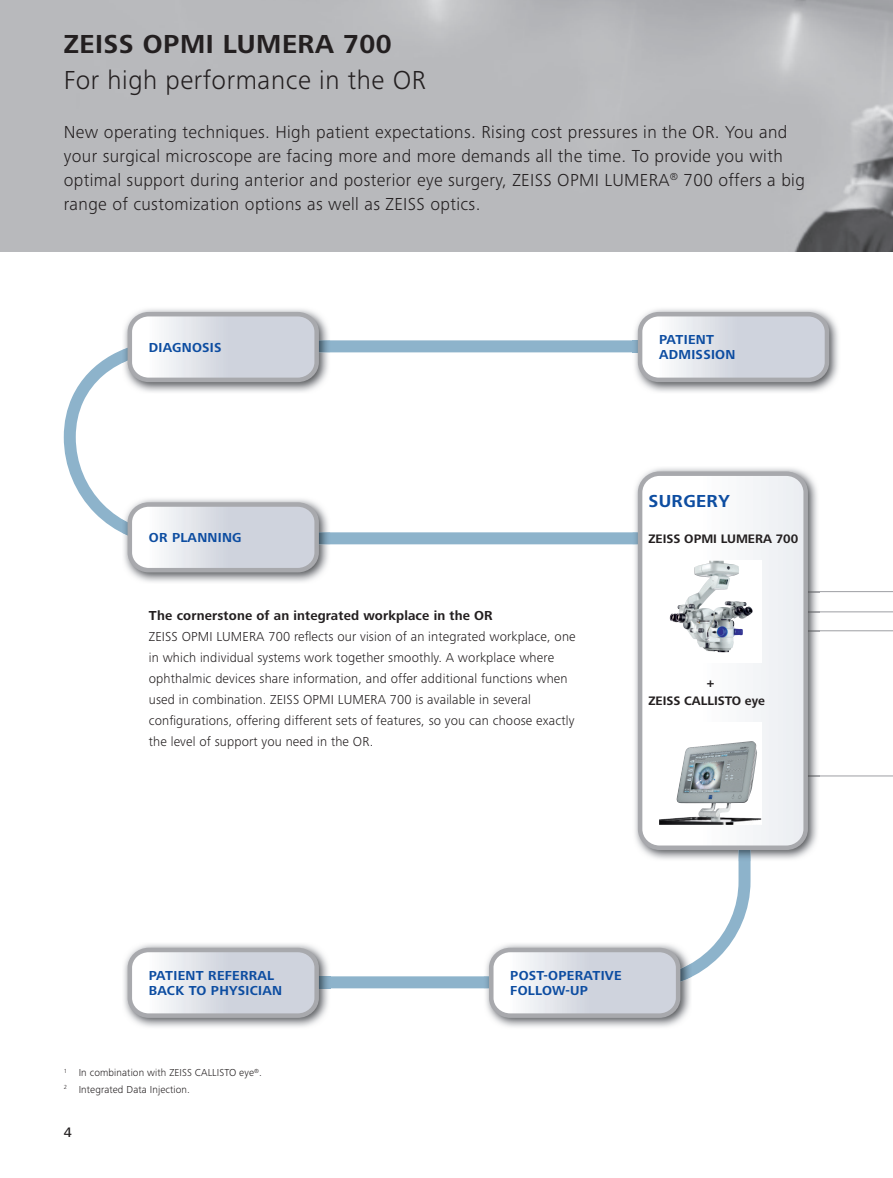
<style>
.page{position:relative;width:893px;height:1178px;background:#fff}
.page>*{position:absolute;margin:0;border:0;box-sizing:border-box;transform-origin:0 0}
.t1{font:300 27px "Zeiss Frutiger Next Pro";letter-spacing:.02em;color:#231f20}
.t2{font:700 27px "Zeiss Frutiger Next Pro";letter-spacing:.02em;color:#231f20}
.t3{font:300 18px/24px "Zeiss Frutiger Next Pro";letter-spacing:.02em;color:#231f20}
.t4{font:700 18px "Zeiss Frutiger Next Pro";letter-spacing:.02em;color:#0d4da1}
.t5{font:500 14.25px "Zeiss Frutiger Next Pro";color:#231f20}
.t6{font:300 13.5px/21px "Zeiss Frutiger Next Pro";letter-spacing:.01em;color:#231f20}
.t7{font:700 13.5px/15px "Zeiss Frutiger Next Pro";letter-spacing:.02em;color:#0d4da1}
.t8{font:700 13.5px "Zeiss Frutiger Next Pro";letter-spacing:.01em;color:#231f20}
.t9{font:700 12.75px/18px "Zeiss Frutiger Next Pro";color:#231f20}
.t10{font:300 10.5px/16.5px "Zeiss Frutiger Next Pro";letter-spacing:.01em;color:#231f20}
</style>
<div class="page">
<svg style="left:330px;top:861px;width:420px;height:127px"></svg>
<svg style="left:64px;top:340px;width:568px;height:205px"></svg>
<img style="left:122px;top:497px;width:208px;height:85px">
<img style="left:122px;top:519px;width:208px;height:25px">
<svg style="left:130px;top:504px;width:187px;height:66px"></svg>
<div style="left:128px;top:502px;width:191px;height:70px;border:4px solid #a8a9ad;border-radius:18px"></div>
<img style="left:122px;top:309px;width:208px;height:85px">
<img style="left:122px;top:340px;width:208px;height:23px">
<svg style="left:130px;top:314px;width:187px;height:66px"></svg>
<div style="left:128px;top:312px;width:191px;height:70px;border:4px solid #a8a9ad;border-radius:18px"></div>
<img style="left:632px;top:309px;width:195px;height:72px">
<img style="left:632px;top:340px;width:6px;height:12px">
<div style="left:638px;top:312px;width:191px;height:70px;border:4px solid #a8a9ad;border-radius:18px"></div>
<img style="left:635px;top:480px;width:184px;height:381px">
<svg style="left:738px;top:850px;width:12px;height:11px"></svg>
<img style="left:632px;top:532px;width:6px;height:255px">
<svg style="left:640px;top:314px;width:253px;height:278px"></svg>
<svg style="left:787px;top:611px;width:106px;height:250px"></svg>
<svg style="left:640px;top:474px;width:166px;height:374px"></svg>
<div style="left:638px;top:471px;width:170px;height:379px;border:4px solid #a8a9ad;border-radius:19px"></div>
<div style="left:659px;top:723px;width:102px;height:102px;background:#fff"></div>
<img style="left:659px;top:741px;width:102px;height:84px">
<svg style="left:659px;top:561px;width:102px;height:102px"></svg>
<img style="left:670px;top:561px;width:41px;height:86px">
<img style="left:484px;top:942px;width:208px;height:85px">
<img style="left:484px;top:963px;width:208px;height:25px">
<svg style="left:491px;top:950px;width:187px;height:65px"></svg>
<div style="left:489px;top:948px;width:191px;height:70px;border:4px solid #a8a9ad;border-radius:18px"></div>
<img style="left:124px;top:944px;width:206px;height:83px">
<img style="left:319px;top:976px;width:11px;height:12px">
<svg style="left:130px;top:950px;width:187px;height:65px"></svg>
<div style="left:128px;top:948px;width:191px;height:70px;border:4px solid #a8a9ad;border-radius:18px"></div>
<img style="left:0;top:0;width:893px;height:252px">
<h1 class="t2" style="left:64px;top:29px;width:329px">ZEISS OPMI LUMERA 700</h1>
<h1 class="t1" style="left:64px;top:65px;width:364px">For high performance in the OR</h1>
<p class="t3" style="left:64px;top:119px;width:743px">New operating techniques. High patient expectations. Rising cost pressures in the OR. You and your surgical microscope are facing more and more demands all the time. To provide you with optimal support during anterior and posterior eye surgery, ZEISS OPMI LUMERA<sup>®</sup> 700 offers a big range of customization options as well as ZEISS optics.</p>
<p class="t7" style="left:149px;top:340px;width:74px">DIAGNOSIS</p>
<p class="t7" style="left:149px;top:530px;width:94px">OR PLANNING</p>
<p class="t8" style="left:149px;top:608px;width:345px">The cornerstone of an integrated workplace in the OR</p>
<p class="t6" style="left:149px;top:626px;width:428px">ZEISS OPMI LUMERA 700 reflects our vision of an integrated workplace, one in which individual systems work together smoothly. A workplace where ophthalmic devices share information, and offer additional functions when used in combination. ZEISS OPMI LUMERA 700 is available in several configurations, offering different sets of features, so you can choose exactly the level of support you need in the OR.</p>
<p class="t7" style="left:659px;top:332px;width:78px">PATIENT<br>ADMISSION</p>
<h2 class="t4" style="left:648px;top:490px;width:83px">SURGERY</h2>
<p class="t9" style="left:648px;top:529px;width:151px">ZEISS OPMI LUMERA 700</p>
<p class="t9" style="left:648px;top:673px;width:118px;text-indent:58px">+<br>ZEISS CALLISTO eye</p>
<p class="t7" style="left:149px;top:968px;width:135px">PATIENT REFERRAL<br>BACK TO PHYSICIAN</p>
<p class="t7" style="left:510px;top:968px;width:113px">POST-OPERATIVE<br>FOLLOW-UP</p>
<p class="t10" style="left:64px;top:1064px;width:200px"><sup>1</sup> In combination with ZEISS CALLISTO eye<sup>®</sup>.<br><sup>2</sup> Integrated Data Injection.</p>
<p class="t5" style="left:64px;top:1124px;width:10px">4</p>
</div>
